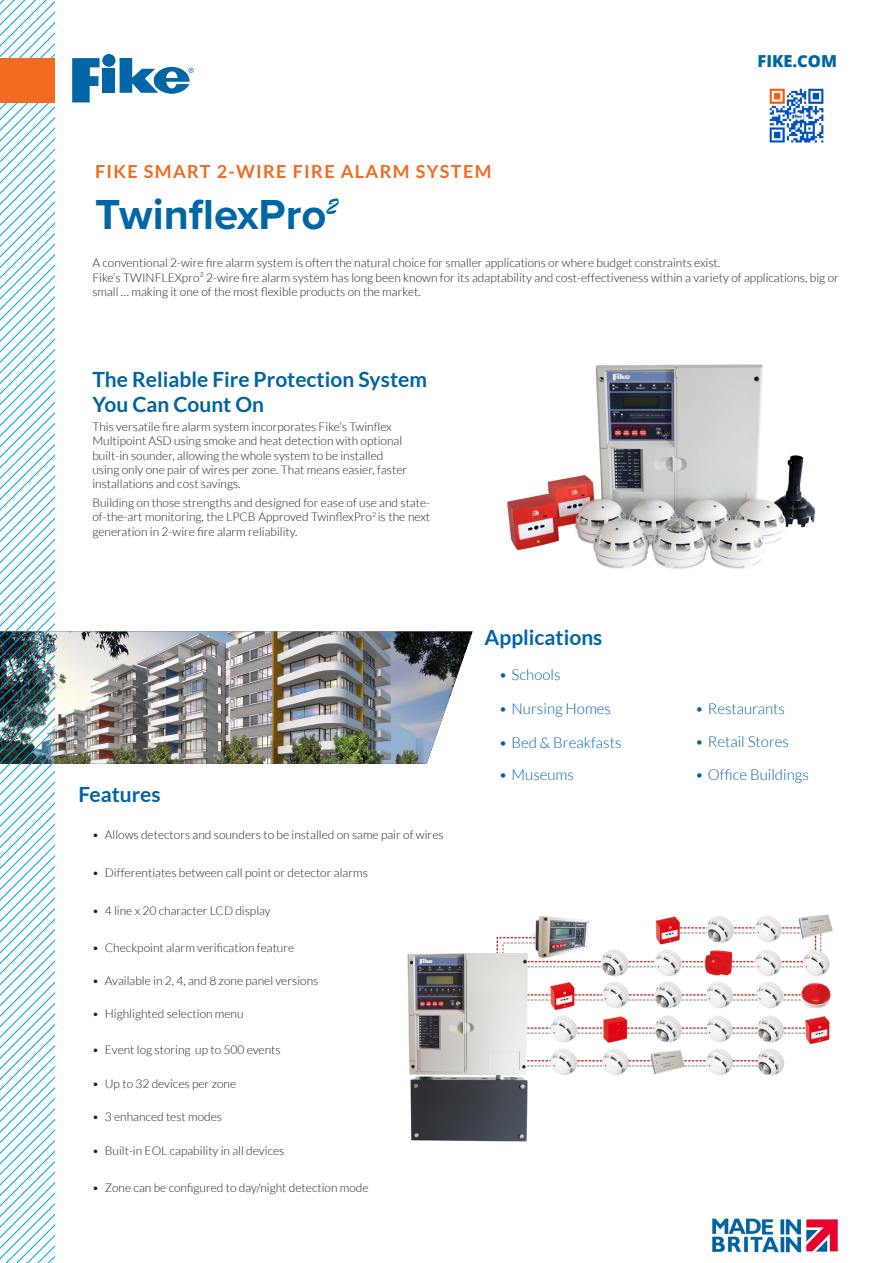
<style>
.page{position:relative;width:893px;height:1263px;background:#fff}
.page>*{position:absolute;margin:0;border:0;box-sizing:border-box;transform-origin:0 0}
.t1{font:700 43.5px "Proxima Nova";color:#0066a5}
.Subhead{font:700 21px/25.2px "Lato";color:#0063a2}
.Subhead-2{font:700 21px "Lato";color:#0066a5}
.t2{font:700 18px "Lato";letter-spacing:.075em;color:#f36a21}
.t3{font:800 16.5px "Open Sans";color:#0066a5}
.t4{font:300 15px "Lato";color:#0063a2}
.body{font:300 12px/14.4px "Lato";color:#231f20}
</style>
<div class="page">
<img style="left:506px;top:364px;width:310px;height:205px">
<img style="left:54px;top:631px;width:418px;height:133px">
<svg style="left:72px;top:58px;width:27px;height:44px"></svg>
<div style="left:102px;top:69px;width:13px;height:24px;background:#0066a5"></div>
<div style="left:102px;top:54px;width:14px;height:13px;background:#0066a5;border-radius:50%"></div>
<svg style="left:120px;top:58px;width:74px;height:36px"></svg>
<svg style="left:0;top:0;width:54px;height:1263px"></svg>
<div style="left:0;top:58px;width:54px;height:44px;background:#f36a21"></div>
<img style="left:769px;top:88px;width:55px;height:55px">
<img style="left:407px;top:914px;width:426px;height:228px">
<img style="left:713px;top:1218px;width:125px;height:34px">
<p class="t3" style="left:757px;top:48px;width:81px">FIKE.COM</p>
<p class="t2" style="left:95px;top:161px;width:398px">FIKE SMART 2-WIRE FIRE ALARM SYSTEM</p>
<p class="t1" style="left:95px;top:182px;width:244px">TwinflexPro<sup>2</sup></p>
<p class="body" style="left:92px;top:256px;width:629px">A conventional 2-wire fire alarm system is often the natural choice for smaller applications or where budget constraints exist.</p>
<p class="body" style="left:92px;top:270px;width:748px">Fike’s TWINFLEXpro2 2-wire fire alarm system has long been known for its adaptability and cost-effectiveness within a variety of applications, big or small … making it one of the most flexible products on the market.</p>
<p class="Subhead" style="left:92px;top:366px;width:336px">The Reliable Fire Protection System<br>You Can Count On</p>
<p class="body" style="left:92px;top:419px;width:316px">This versatile fire alarm system incorporates Fike’s Twinflex Multipoint ASD using smoke and heat detection with optional built-in sounder, allowing the whole system to be installed using only one pair of wires per zone. That means easier, faster installations and cost savings.</p>
<p class="body" style="left:92px;top:495px;width:339px;text-align:justify">Building on those strengths and designed for ease of use and state&shy;of-the-art monitoring, the LPCB Approved TwinflexPro<sup>2</sup> is the next generation in 2-wire fire alarm reliability.</p>
<p class="Subhead" style="left:78px;top:781px;width:84px">Features</p>
<p class="body" style="left:92px;top:827px;width:353px">• Allows detectors and sounders to be installed on same pair of wires</p>
<p class="body" style="left:92px;top:866px;width:277px">• Differentiates between call point or detector alarms</p>
<p class="body" style="left:92px;top:903px;width:180px">• 4 line x 20 character LCD display</p>
<p class="body" style="left:92px;top:940px;width:204px">• Checkpoint alarm verification feature</p>
<p class="body" style="left:92px;top:974px;width:228px">• Available in 2, 4, and 8 zone panel versions</p>
<p class="body" style="left:92px;top:1007px;width:153px">• Highlighted selection menu</p>
<p class="body" style="left:92px;top:1042px;width:190px">• Event log storing up to 500 events</p>
<p class="body" style="left:92px;top:1076px;width:146px">• Up to 32 devices per zone</p>
<p class="body" style="left:92px;top:1110px;width:131px">• 3 enhanced test modes</p>
<p class="body" style="left:92px;top:1143px;width:194px">• Built-in EOL capability in all devices</p>
<p class="body" style="left:92px;top:1181px;width:278px">• Zone can be configured to day/night detection mode</p>
<p class="Subhead-2" style="left:485px;top:626px;width:119px">Applications</p>
<p class="t4" style="left:499px;top:667px;width:63px">• Schools</p>
<p class="t4" style="left:499px;top:701px;width:114px">• Nursing Homes</p>
<p class="t4" style="left:499px;top:734px;width:124px">• Bed &amp; Breakfasts</p>
<p class="t4" style="left:499px;top:767px;width:77px">• Museums</p>
<p class="t4" style="left:695px;top:701px;width:91px">• Restaurants</p>
<p class="t4" style="left:695px;top:734px;width:95px">• Retail Stores</p>
<p class="t4" style="left:695px;top:767px;width:115px">• Office Buildings</p>
</div>
